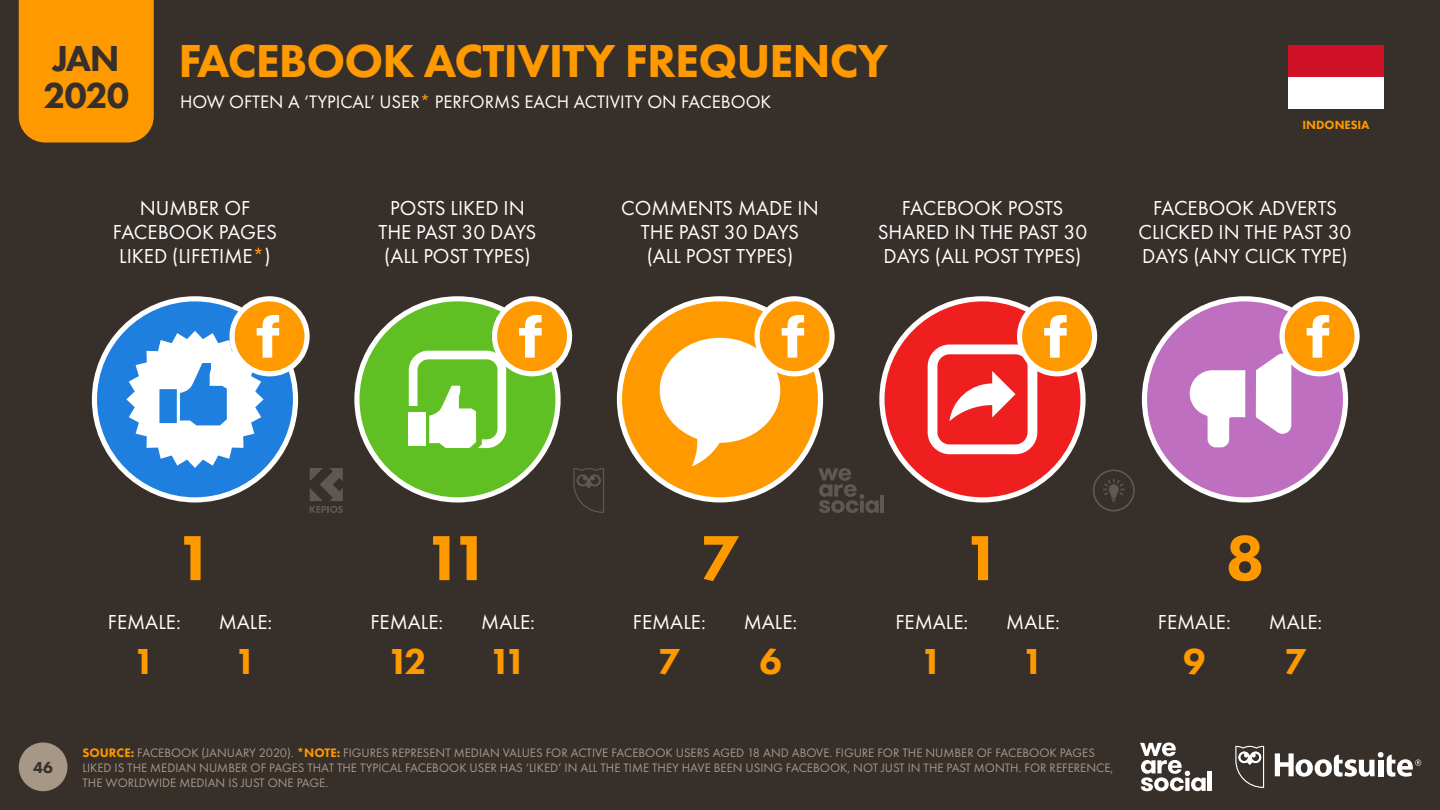
<style>
.page{position:relative;width:1440px;height:810px;background:#372f2a}
.page>*{position:absolute;margin:0;border:0;box-sizing:border-box;transform-origin:0 0}
.t1{font:800 66px "Futura PT";color:#f90}
.t2{font:800 48px "Futura PT";letter-spacing:-.02em;color:#f90}
.t3{font:800 37.5px "Futura PT";color:#f90}
.t4{font:800 37.5px/37.5px "Futura PT";letter-spacing:-.035em;color:#372f2a}
.t5{font:21px/24px "Futura PT";color:#fff;text-align:center}
.t6{font:18.75px "Futura PT";color:#fff}
.t7{font:800 16.5px "Futura PT";color:#372f2a}
.t8{font:12.75px/15px "Futura PT";color:#a79787}
.t9{font:800 12.38px "Futura PT";color:#f90}
.s1{color:#f90}
.s2{font-weight:800;color:#ff9700}
</style>
<div class="page">
<div style="left:19px;top:742px;width:49px;height:49px;background:#a79787;border-radius:50%"></div>
<svg style="left:1275px;top:752px;width:146px;height:25px"></svg>
<svg style="left:1235px;top:746px;width:29px;height:42px"></svg>
<svg style="left:1140px;top:743px;width:66px;height:48px"></svg>
<hr style="left:1208px;top:772px;width:4px;height:19px;background:#fff">
<div style="left:19px;top:0;width:135px;height:142px;background:#f90"></div>
<div style="left:1144px;top:299px;width:202px;height:201px;background:#bf6fbf;border-radius:50%"></div>
<svg style="left:1256px;top:354px;width:35px;height:80px;background:#f5e9f5"></svg>
<svg style="left:1190px;top:370px;width:55px;height:77px"></svg>
<div style="left:1142px;top:296px;width:206px;height:206px;border:5px solid #fff;border-radius:50%"></div>
<div style="left:882px;top:299px;width:201px;height:201px;background:#ef1f1f;border-radius:50%"></div>
<svg style="left:928px;top:345px;width:109px;height:109px"></svg>
<div style="left:879px;top:296px;width:207px;height:206px;border:5px solid #fff;border-radius:50%"></div>
<div style="left:619px;top:299px;width:202px;height:201px;background:#f90;border-radius:50%"></div>
<div style="left:617px;top:296px;width:206px;height:206px;border:5px solid #fff;border-radius:50%"></div>
<div style="left:357px;top:299px;width:201px;height:201px;background:#5fbf23;border-radius:50%"></div>
<svg style="left:409px;top:351px;width:97px;height:97px"></svg>
<div style="left:354px;top:296px;width:207px;height:206px;border:5px solid #fff;border-radius:50%"></div>
<div style="left:94px;top:299px;width:202px;height:201px;background:#1f7fdf;border-radius:50%"></div>
<div style="left:92px;top:296px;width:206px;height:206px;border:5px solid #fff;border-radius:50%"></div>
<div style="left:1282px;top:299px;width:75px;height:75px;background:#f90;border-radius:50%"></div>
<svg style="left:1307px;top:315px;width:22px;height:43px"></svg>
<div style="left:1280px;top:296px;width:80px;height:80px;border:5px solid #fff;border-radius:50%"></div>
<div style="left:1020px;top:299px;width:75px;height:75px;background:#f90;border-radius:50%"></div>
<svg style="left:1044px;top:315px;width:23px;height:43px"></svg>
<div style="left:1017px;top:296px;width:80px;height:80px;border:5px solid #fff;border-radius:50%"></div>
<svg style="left:757px;top:299px;width:75px;height:75px;background:#ffa51f"></svg>
<svg style="left:660px;top:315px;width:144px;height:152px"></svg>
<div style="left:754px;top:296px;width:81px;height:80px;border:5px solid #fff;border-radius:50%"></div>
<div style="left:495px;top:299px;width:75px;height:75px;background:#f90;border-radius:50%"></div>
<svg style="left:519px;top:315px;width:23px;height:43px"></svg>
<div style="left:492px;top:296px;width:80px;height:80px;border:5px solid #fff;border-radius:50%"></div>
<svg style="left:232px;top:299px;width:75px;height:75px;background:#ffa51f"></svg>
<svg style="left:126px;top:315px;width:153px;height:153px"></svg>
<div style="left:230px;top:296px;width:80px;height:80px;border:5px solid #fff;border-radius:50%"></div>
<div style="left:1288px;top:45px;width:96px;height:64px;background:#fff"></div>
<div style="left:1288px;top:45px;width:96px;height:32px;background:#ce1126"></div>
<svg style="left:1093px;top:470px;width:42px;height:42px"></svg>
<svg style="left:818px;top:468px;width:61px;height:45px"></svg>
<hr style="left:881px;top:495px;width:3px;height:18px;background:#fff">
<svg style="left:573px;top:468px;width:31px;height:45px"></svg>
<svg style="left:310px;top:468px;width:33px;height:45px"></svg>
<h3 class="t4" style="left:43px;top:39px;width:87px">JAN<br>2020</h3>
<h2 class="t2" style="left:178px;top:31px;width:711px">FACEBOOK ACTIVITY FREQUENCY</h2>
<h3 class="t6" style="left:180px;top:91px;width:593px">HOW OFTEN A ‘TYPICAL’ USER<span class="s1">*</span> PERFORMS EACH ACTIVITY ON FACEBOOK</h3>
<p class="t9" style="left:1303px;top:117px;width:69px">INDONESIA</p>
<h3 class="t5" style="left:113px;top:195px;width:166px">NUMBER OF<br>FACEBOOK PAGES<br>LIKED (LIFETIME<span class="s1">*</span>)</h3>
<h3 class="t5" style="left:378px;top:195px;width:160px">POSTS LIKED IN<br>THE PAST 30 DAYS (ALL POST TYPES)</h3>
<h3 class="t5" style="left:621px;top:195px;width:199px">COMMENTS MADE IN<br>THE PAST 30 DAYS (ALL POST TYPES)</h3>
<h3 class="t5" style="left:878px;top:195px;width:211px">FACEBOOK POSTS<br>SHARED IN THE PAST 30<br>DAYS (ALL POST TYPES)</h3>
<h3 class="t5" style="left:1138px;top:195px;width:215px">FACEBOOK ADVERTS<br>CLICKED IN THE PAST 30<br>DAYS (ANY CLICK TYPE)</h3>
<h1 class="t1" style="left:175px;top:517px;width:41px">1</h1>
<h1 class="t1" style="left:424px;top:517px;width:68px">11</h1>
<h1 class="t1" style="left:700px;top:517px;width:41px">7</h1>
<h1 class="t1" style="left:963px;top:517px;width:41px">1</h1>
<h1 class="t1" style="left:1225px;top:517px;width:41px">8</h1>
<h3 class="t5" style="left:108px;top:610px;width:74px">FEMALE:</h3>
<h3 class="t5" style="left:219px;top:610px;width:55px">MALE:</h3>
<h3 class="t5" style="left:370px;top:610px;width:74px">FEMALE:</h3>
<h3 class="t5" style="left:481px;top:610px;width:55px">MALE:</h3>
<h3 class="t5" style="left:633px;top:610px;width:74px">FEMALE:</h3>
<h3 class="t5" style="left:744px;top:610px;width:55px">MALE:</h3>
<h3 class="t5" style="left:895px;top:610px;width:74px">FEMALE:</h3>
<h3 class="t5" style="left:1006px;top:610px;width:55px">MALE:</h3>
<h3 class="t5" style="left:1158px;top:610px;width:74px">FEMALE:</h3>
<h3 class="t5" style="left:1269px;top:610px;width:55px">MALE:</h3>
<p class="t7" style="left:33px;top:757px;width:21px">46</p>
<h3 class="t3" style="left:133px;top:638px;width:24px">1</h3>
<h3 class="t3" style="left:234px;top:638px;width:24px">1</h3>
<h3 class="t3" style="left:387px;top:638px;width:41px">12</h3>
<h3 class="t3" style="left:489px;top:638px;width:39px">11</h3>
<h3 class="t3" style="left:658px;top:638px;width:24px">7</h3>
<h3 class="t3" style="left:759px;top:638px;width:24px">6</h3>
<h3 class="t3" style="left:921px;top:638px;width:24px">1</h3>
<h3 class="t3" style="left:1022px;top:638px;width:24px">1</h3>
<h3 class="t3" style="left:1183px;top:638px;width:24px">9</h3>
<h3 class="t3" style="left:1284px;top:638px;width:24px">7</h3>
<p class="t8" style="left:82px;top:745px;width:1032px"><span class="s2">SOURCE:</span> FACEBOOK (JANUARY 2020). <span class="s2">*NOTE:</span> FIGURES REPRESENT MEDIAN VALUES FOR ACTIVE FACEBOOK USERS AGED 18 AND ABOVE. FIGURE FOR THE NUMBER OF FACEBOOK PAGES<br>LIKED IS THE MEDIAN NUMBER OF PAGES THAT THE TYPICAL FACEBOOK USER HAS ‘LIKED’ IN ALL THE TIME THEY HAVE BEEN USING FACEBOOK, NOT JUST IN THE PAST MONTH. FOR REFERENCE,<br>THE WORLDWIDE MEDIAN IS JUST ONE PAGE.</p>
</div>
